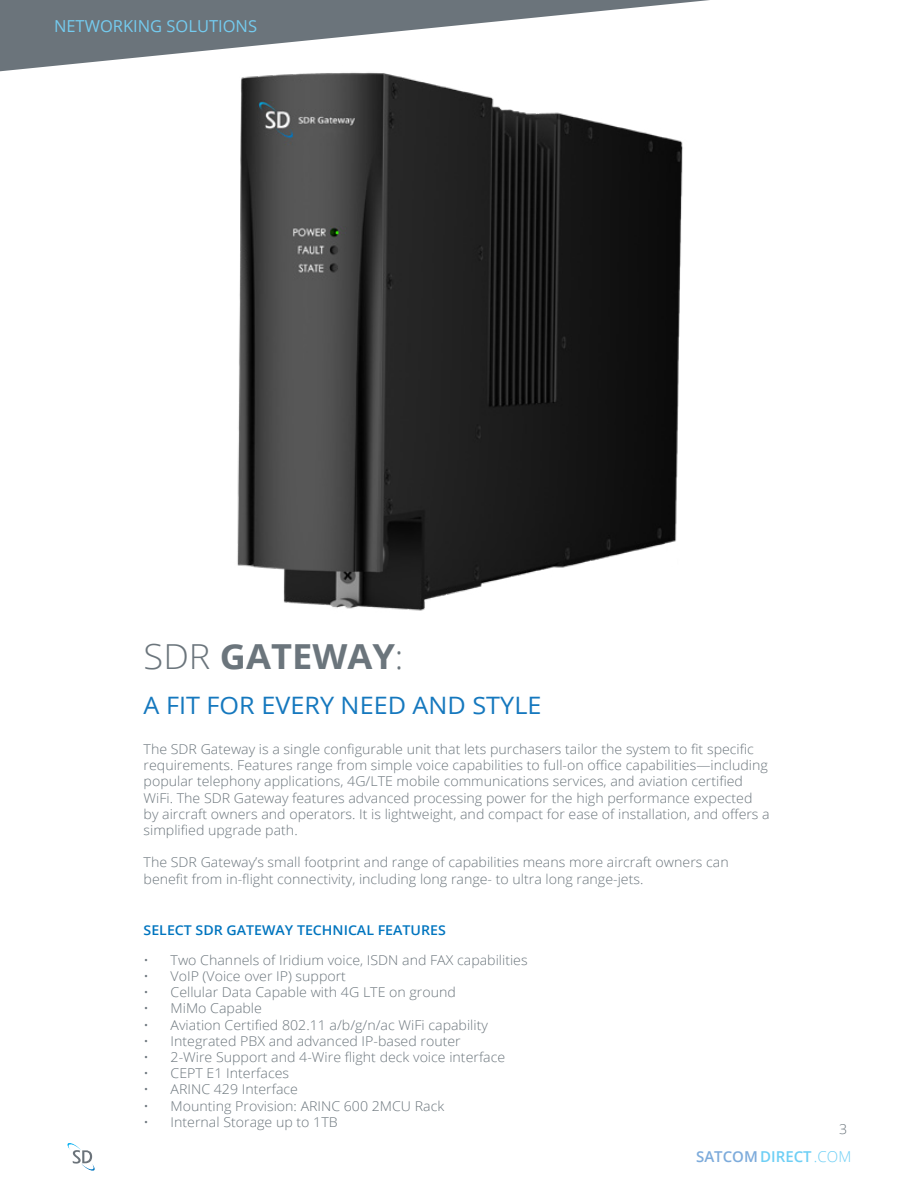
<style>
.page{position:relative;width:918px;height:1188px;background:#fff}
.page>*{position:absolute;margin:0;border:0;box-sizing:border-box;transform-origin:0 0}
.t1{font:700 34.5px "Open Sans";color:#6b757c;scale:1.05 1}
.t2{font:24px "Open Sans";color:#1578be;scale:1.05 1}
.t3{font:16.5px "Open Sans";color:#74cbef}
.t4{font:600 15px "Open Sans";color:#7dabdb}
.t5{font:300 13.5px/16.2px "Open Sans";color:#6b757c;scale:1.05 1}
.t6{font:600 13.5px "Open Sans";color:#0075bf;scale:1.05 1}
.s1{font-weight:300}
.s2{color:#6ecff5}
.s3{font-weight:300;color:#6ecff5}
</style>
<div class="page">
<svg style="left:67px;top:1143px;width:28px;height:28px"></svg>
<img style="left:237px;top:72px;width:446px;height:539px">
<svg style="left:0;top:0;width:710px;height:71px"></svg>
<p class="t3" style="left:54px;top:15px;width:205px">NETWORKING SOLUTIONS</p>
<h1 class="t1" style="left:144px;top:632px;width:249px"><span class="s1">SDR</span> GATEWAY<span class="s1">:</span></h1>
<h2 class="t2" style="left:144px;top:689px;width:380px">A FIT FOR EVERY NEED AND STYLE</h2>
<p class="t5" style="left:144px;top:741px;width:598px">The SDR Gateway is a single configurable unit that lets purchasers tailor the system to fit specific requirements. Features range from simple voice capabilities to full-on office capabilities—including popular telephony applications, 4G/LTE mobile communications services, and aviation certified WiFi. The SDR Gateway features advanced processing power for the high performance expected by aircraft owners and operators. It is lightweight, and compact for ease of installation, and offers a simplified upgrade path.</p>
<p class="t5" style="left:144px;top:854px;width:559px">The SDR Gateway’s small footprint and range of capabilities means more aircraft owners can benefit from in-flight connectivity, including long range- to ultra long range-jets.</p>
<p class="t6" style="left:144px;top:921px;width:289px">SELECT SDR GATEWAY TECHNICAL FEATURES</p>
<p class="t5" style="left:144px;top:951px;width:367px">• Two Channels of Iridium voice, ISDN and FAX capabilities</p>
<p class="t5" style="left:144px;top:968px;width:194px">• VoIP (Voice over IP) support</p>
<p class="t5" style="left:144px;top:984px;width:299px">• Cellular Data Capable with 4G LTE on ground</p>
<p class="t5" style="left:144px;top:1000px;width:114px">• MiMo Capable</p>
<p class="t5" style="left:144px;top:1016px;width:329px">• Aviation Certified 802.11 a/b/g/n/ac WiFi capability</p>
<p class="t5" style="left:144px;top:1032px;width:304px">• Integrated PBX and advanced IP-based router</p>
<p class="t5" style="left:144px;top:1049px;width:346px">• 2-Wire Support and 4-Wire flight deck voice interface</p>
<p class="t5" style="left:144px;top:1065px;width:140px">• CEPT E1 Interfaces</p>
<p class="t5" style="left:144px;top:1081px;width:149px">• ARINC 429 Interface</p>
<p class="t5" style="left:144px;top:1097px;width:288px">• Mounting Provision: ARINC 600 2MCU Rack</p>
<p class="t5" style="left:144px;top:1113px;width:186px">• Internal Storage up to 1TB</p>
<p class="t5" style="left:839px;top:1121px;width:9px">3</p>
<p class="t4" style="left:696px;top:1146px;width:157px">SATCOM<span class="s2">DIRECT</span> <span class="s3">.COM</span></p>
</div>
